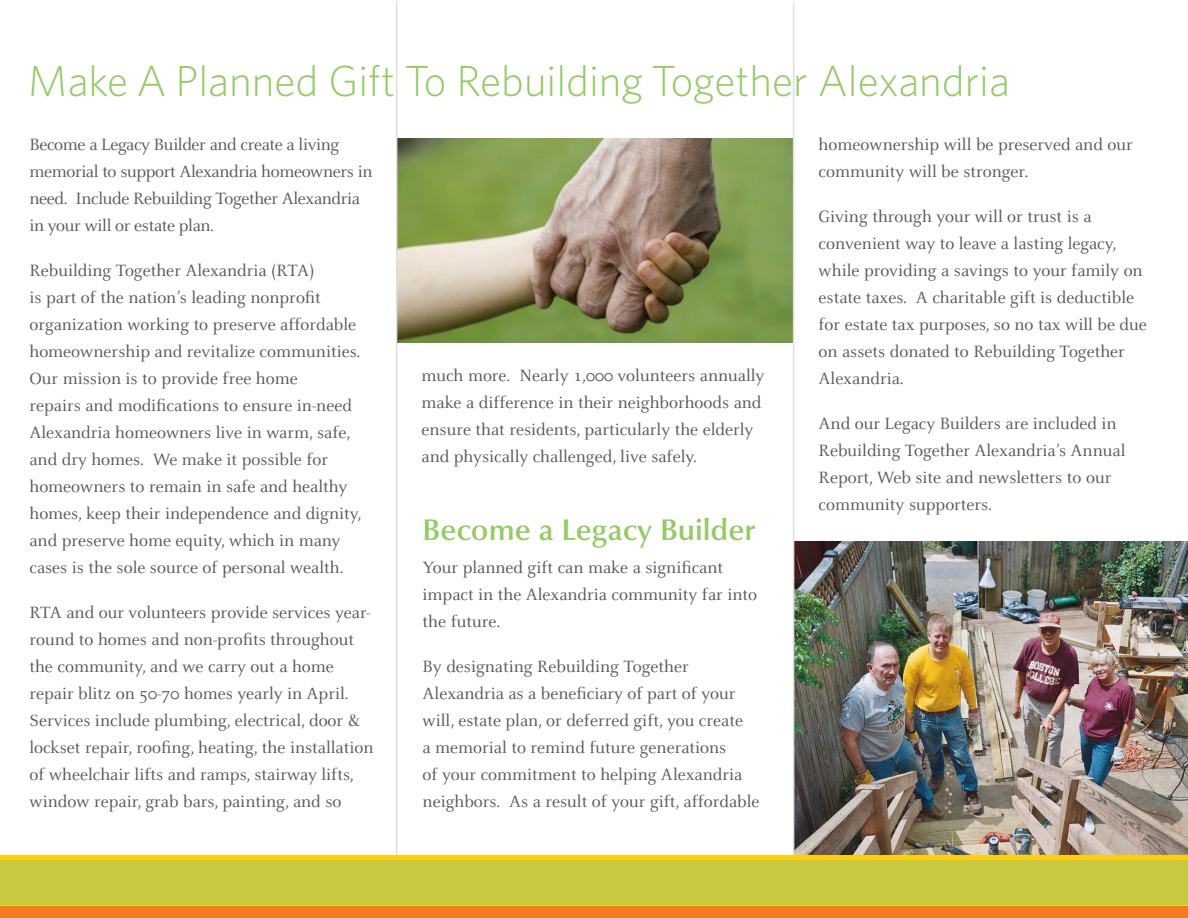
<style>
.page{position:relative;width:1188px;height:918px;background:#fff}
.page>*{position:absolute;margin:0;border:0;box-sizing:border-box;transform-origin:0 0}
.t1{font:300 43.5px "Whitney";color:#94cb64}
.t2{font:600 30px "Optima";color:#94cb64}
.t3{font:18px/27px "Celeste";color:#57585a}
.t4{font:18px/27px "Celeste";letter-spacing:-.02em;color:#57585a}
</style>
<div class="page">
<img style="left:794px;top:542px;width:394px;height:313px">
<img style="left:397px;top:139px;width:396px;height:204px">
<hr style="left:396px;top:1px;width:1px;height:859px;background:#dddee0">
<hr style="left:793px;top:2px;width:1px;height:858px;background:#dddee0">
<div style="left:0;top:870px;width:1188px;height:48px;background:#f47b21"></div>
<div style="left:0;top:855px;width:1188px;height:50px;background:#fece08"></div>
<div style="left:0;top:860px;width:1188px;height:45px;background:#c9c843"></div>
<h1 class="t1" style="left:28px;top:52px;width:984px">Make A Planned Gift To Rebuilding Together Alexandria</h1>
<p class="t3" style="left:819px;top:131px;width:316px">homeownership will be preserved and our community will be stronger.</p>
<p class="t3" style="left:819px;top:203px;width:330px">Giving through your will or trust is a convenient way to leave a lasting legacy, while providing a savings to your family on estate taxes. A charitable gift is deductible for estate tax purposes, so no tax will be due on assets donated to Rebuilding Together Alexandria.</p>
<p class="t3" style="left:819px;top:410px;width:308px">And our Legacy Builders are included in Rebuilding Together Alexandria’s Annual Report, Web site and newsletters to our community supporters.</p>
<p class="t4" style="left:29px;top:131px;width:345px">Become a Legacy Builder and create a living memorial to support Alexandria homeowners in need. Include Rebuilding Together Alexandria in your will or estate plan.</p>
<p class="t3" style="left:29px;top:257px;width:334px">Rebuilding Together Alexandria (RTA)<br>is part of the nation’s leading nonprofit organization working to preserve affordable homeownership and revitalize communities.<br>Our mission is to provide free home<br>repairs and modifications to ensure in-need Alexandria homeowners live in warm, safe, and dry homes. We make it possible for homeowners to remain in safe and healthy homes, keep their independence and dignity, and preserve home equity, which in many cases is the sole source of personal wealth.</p>
<p class="t3" style="left:29px;top:599px;width:346px">RTA and our volunteers provide services year&shy;round to homes and non-profits throughout the community, and we carry out a home repair blitz on 50-70 homes yearly in April.<br>Services include plumbing, electrical, door &amp; lockset repair, roofing, heating, the installation of wheelchair lifts and ramps, stairway lifts, window repair, grab bars, painting, and so</p>
<p class="t3" style="left:422px;top:362px;width:345px">much more. Nearly 1,000 volunteers annually make a difference in their neighborhoods and ensure that residents, particularly the elderly and physically challenged, live safely.</p>
<h2 class="t2" style="left:423px;top:512px;width:334px">Become a Legacy Builder</h2>
<p class="t3" style="left:423px;top:554px;width:336px">Your planned gift can make a significant impact in the Alexandria community far into the future.</p>
<p class="t3" style="left:423px;top:653px;width:338px">By designating Rebuilding Together Alexandria as a beneficiary of part of your will, estate plan, or deferred gift, you create<br>a memorial to remind future generations<br>of your commitment to helping Alexandria neighbors. As a result of your gift, affordable</p>
</div>
